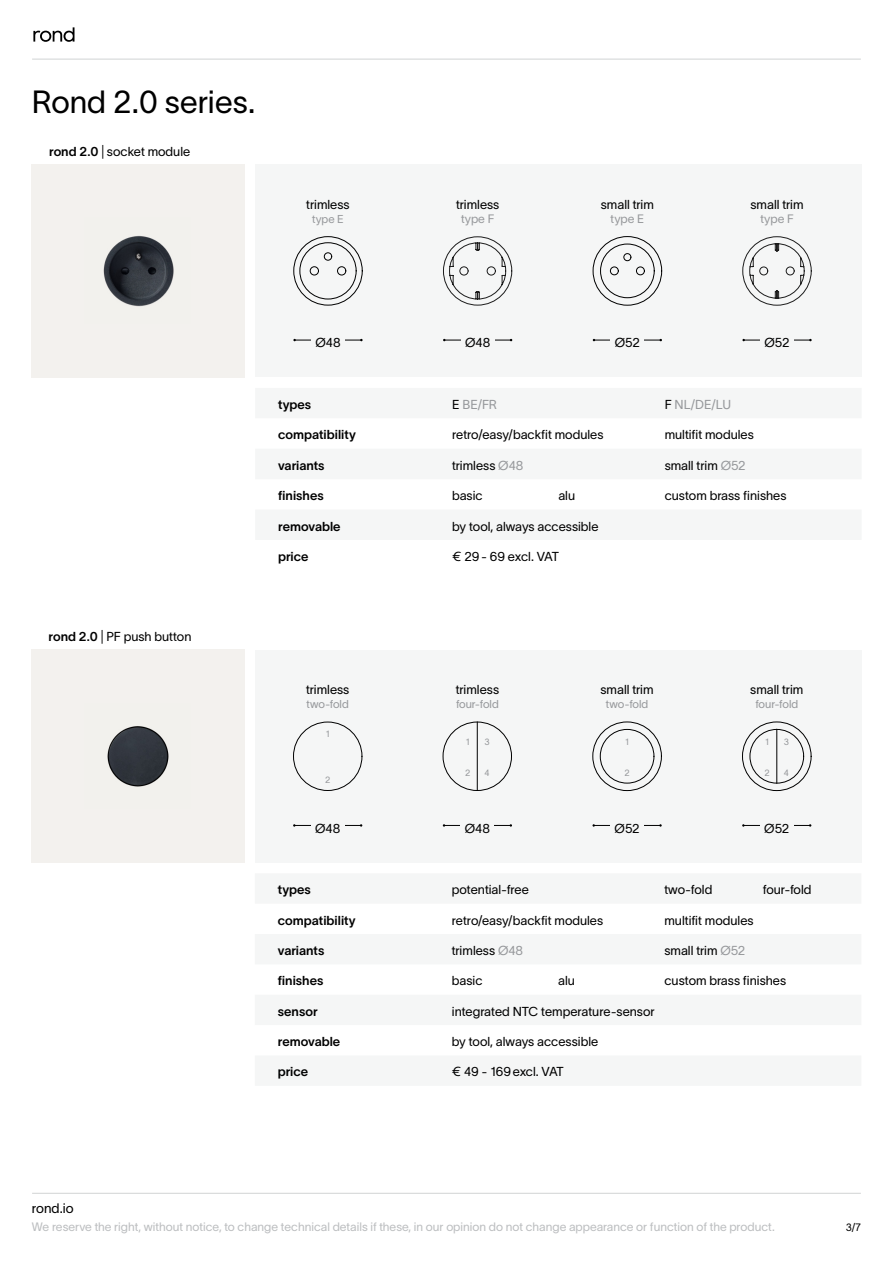
<style>
.page{position:relative;width:893px;height:1263px;background:#fff}
.page>*{position:absolute;margin:0;border:0;box-sizing:border-box;transform-origin:0 0}
.t1{font:31.5px "TWK Lausanne 300";color:#000}
.t2{font:13.5px "TWK Lausanne 300";color:#000}
.t3{font:12.75px "TWK Lausanne 300";color:#000}
.t4{font:12.75px "TWK Lausanne 600";color:#000}
.t5{font:12.75px "TWK Lausanne 300";color:#97999c}
.t6{font:12.75px "TWK Lausanne 300";letter-spacing:-.02em;color:#000}
.t7{font:12px "TWK Lausanne 300";color:#bcbec0}
.t8{font:12px "TWK Lausanne 300";color:#97999c}
.t9{font:11.25px "TWK Lausanne 300";color:#97999c}
.t10{font:10.5px "TWK Lausanne 300";color:#000}
.t11{font:9px "TWK Lausanne 300";color:#97999c}
.s1{font-family:"TWK Lausanne 600"}
.s2{color:#000}
.s3{color:#97999c}
</style>
<div class="page">
<hr style="left:32px;top:59px;width:829px;height:1px;background:#d1d3d4">
<hr style="left:32px;top:1193px;width:829px;height:1px;background:#d1d3d4">
<svg style="left:33px;top:27px;width:42px;height:15px"></svg>
<div style="left:255px;top:165px;width:607px;height:212px;background:#f5f6f6"></div>
<div style="left:255px;top:650px;width:607px;height:212px;background:#f5f6f6"></div>
<img style="left:32px;top:165px;width:212px;height:212px">
<svg style="left:293px;top:236px;width:70px;height:70px"></svg>
<hr style="left:594px;top:340px;width:67px;height:1px;background:#000">
<hr style="left:744px;top:340px;width:66px;height:1px;background:#000">
<div style="left:610px;top:331px;width:34px;height:20px;background:#f5f6f6"></div>
<div style="left:760px;top:331px;width:34px;height:20px;background:#f5f6f6"></div>
<svg style="left:592px;top:236px;width:70px;height:70px"></svg>
<hr style="left:295px;top:340px;width:66px;height:1px;background:#000">
<hr style="left:444px;top:340px;width:67px;height:1px;background:#000">
<div style="left:461px;top:331px;width:34px;height:20px;background:#f5f6f6"></div>
<div style="left:311px;top:331px;width:34px;height:20px;background:#f5f6f6"></div>
<svg style="left:443px;top:236px;width:69px;height:70px"></svg>
<svg style="left:742px;top:236px;width:70px;height:70px"></svg>
<div style="left:32px;top:650px;width:212px;height:212px;background:#f3f1ee"></div>
<hr style="left:594px;top:825px;width:66px;height:1px;background:#000">
<hr style="left:743px;top:825px;width:67px;height:1px;background:#000">
<div style="left:610px;top:817px;width:34px;height:20px;background:#f5f6f6"></div>
<div style="left:760px;top:817px;width:34px;height:20px;background:#f5f6f6"></div>
<hr style="left:294px;top:825px;width:67px;height:1px;background:#000">
<hr style="left:444px;top:825px;width:67px;height:1px;background:#000">
<div style="left:460px;top:817px;width:34px;height:20px;background:#f5f6f6"></div>
<div style="left:311px;top:817px;width:34px;height:20px;background:#f5f6f6"></div>
<div style="left:293px;top:722px;width:69px;height:69px;border:1px solid #000;border-radius:50%"></div>
<div style="left:443px;top:722px;width:69px;height:69px;border:1px solid #000;border-radius:50%"></div>
<hr style="left:477px;top:722px;width:1px;height:68px;background:#000">
<svg style="left:592px;top:721px;width:70px;height:70px"></svg>
<svg style="left:742px;top:721px;width:70px;height:70px"></svg>
<hr style="left:776px;top:729px;width:1px;height:54px;background:#000">
<h1 class="t1" style="left:32px;top:79px;width:225px">Rond 2.0 series.</h1>
<p class="t3" style="left:49px;top:142px;width:143px"><span class="s1">rond 2.0</span> | socket module</p>
<p class="t3" style="left:306px;top:195px;width:45px">trimless</p>
<p class="t3" style="left:456px;top:195px;width:45px">trimless</p>
<p class="t3" style="left:601px;top:195px;width:55px">small trim</p>
<p class="t3" style="left:750px;top:195px;width:55px">small trim</p>
<p class="t9" style="left:312px;top:211px;width:33px">type E</p>
<p class="t8" style="left:461px;top:211px;width:35px">type F</p>
<p class="t8" style="left:610px;top:211px;width:35px">type E</p>
<p class="t8" style="left:760px;top:211px;width:35px">type F</p>
<p class="t3" style="left:49px;top:628px;width:144px"><span class="s1">rond 2.0</span> | PF push button</p>
<p class="t3" style="left:315px;top:334px;width:27px">Ø48</p>
<p class="t3" style="left:465px;top:334px;width:27px">Ø48</p>
<p class="t3" style="left:615px;top:334px;width:26px">Ø52</p>
<p class="t3" style="left:765px;top:334px;width:26px">Ø52</p>
<p class="t4" style="left:278px;top:395px;width:35px">types</p>
<p class="t5" style="left:452px;top:395px;width:47px"><span class="s2">E</span> BE/FR</p>
<p class="t5" style="left:665px;top:395px;width:68px"><span class="s2">F</span> NL/DE/LU</p>
<p class="t4" style="left:278px;top:426px;width:79px">compatibility</p>
<p class="t3" style="left:452px;top:426px;width:153px">retro/easy/backfit modules</p>
<p class="t3" style="left:665px;top:426px;width:91px">multifit modules</p>
<p class="t4" style="left:278px;top:456px;width:48px">variants</p>
<p class="t3" style="left:452px;top:456px;width:73px">trimless <span class="s3">Ø48</span></p>
<p class="t3" style="left:665px;top:456px;width:82px">small trim <span class="s3">Ø52</span></p>
<p class="t4" style="left:286px;top:487px;width:40px">nishes</p>
<p class="t3" style="left:452px;top:487px;width:32px">basic</p>
<p class="t3" style="left:558px;top:487px;width:18px">alu</p>
<p class="t3" style="left:665px;top:487px;width:123px">custom brass finishes</p>
<p class="t4" style="left:278px;top:517px;width:64px">removable</p>
<p class="t3" style="left:452px;top:517px;width:148px">by tool, always accessible</p>
<p class="t4" style="left:278px;top:547px;width:32px">price</p>
<p class="t6" style="left:452px;top:547px;width:108px">€ 29- 69 excl. VAT</p>
<p class="t3" style="left:306px;top:681px;width:45px">trimless</p>
<p class="t3" style="left:456px;top:681px;width:45px">trimless</p>
<p class="t3" style="left:600px;top:681px;width:55px">small trim</p>
<p class="t3" style="left:750px;top:681px;width:55px">small trim</p>
<p class="t9" style="left:307px;top:696px;width:44px">two-fold</p>
<p class="t9" style="left:456px;top:696px;width:44px">four-fold</p>
<p class="t9" style="left:606px;top:696px;width:44px">two-fold</p>
<p class="t9" style="left:755px;top:696px;width:44px">four-fold</p>
<p class="t11" style="left:326px;top:728px;width:5px">1</p>
<p class="t11" style="left:466px;top:735px;width:5px">1</p>
<p class="t11" style="left:484px;top:735px;width:7px">3</p>
<p class="t11" style="left:625px;top:735px;width:5px">1</p>
<p class="t11" style="left:765px;top:735px;width:5px">1</p>
<p class="t11" style="left:784px;top:735px;width:7px">3</p>
<p class="t11" style="left:325px;top:773px;width:7px">2</p>
<p class="t11" style="left:465px;top:766px;width:7px">2</p>
<p class="t11" style="left:484px;top:766px;width:7px">4</p>
<p class="t11" style="left:624px;top:766px;width:7px">2</p>
<p class="t11" style="left:764px;top:766px;width:7px">2</p>
<p class="t11" style="left:784px;top:766px;width:7px">4</p>
<p class="t3" style="left:315px;top:819px;width:27px">Ø48</p>
<p class="t3" style="left:465px;top:819px;width:27px">Ø48</p>
<p class="t3" style="left:615px;top:819px;width:26px">Ø52</p>
<p class="t3" style="left:764px;top:819px;width:26px">Ø52</p>
<p class="t4" style="left:278px;top:881px;width:35px">types</p>
<p class="t3" style="left:452px;top:881px;width:79px">potential-free</p>
<p class="t3" style="left:664px;top:881px;width:49px">two-fold</p>
<p class="t3" style="left:763px;top:881px;width:50px">four-fold</p>
<p class="t4" style="left:278px;top:911px;width:79px">compatibility</p>
<p class="t3" style="left:452px;top:911px;width:153px">retro/easy/backfit modules</p>
<p class="t3" style="left:664px;top:911px;width:91px">multifit modules</p>
<p class="t4" style="left:278px;top:941px;width:48px">variants</p>
<p class="t3" style="left:452px;top:941px;width:73px">trimless <span class="s3">Ø48</span></p>
<p class="t3" style="left:664px;top:941px;width:82px">small trim <span class="s3">Ø52</span></p>
<p class="t4" style="left:285px;top:972px;width:40px">nishes</p>
<p class="t3" style="left:452px;top:972px;width:32px">basic</p>
<p class="t3" style="left:558px;top:972px;width:18px">alu</p>
<p class="t3" style="left:664px;top:972px;width:123px">custom brass finishes</p>
<p class="t4" style="left:278px;top:1002px;width:41px">sensor</p>
<p class="t3" style="left:452px;top:1002px;width:204px">integrated NTC temperature-sensor</p>
<p class="t4" style="left:278px;top:1032px;width:64px">removable</p>
<p class="t3" style="left:452px;top:1032px;width:148px">by tool, always accessible</p>
<p class="t4" style="left:278px;top:1063px;width:32px">price</p>
<p class="t3" style="left:452px;top:1063px;width:114px">€ 49 - 169excl. VAT</p>
<p class="t2" style="left:32px;top:1199px;width:43px">rond.io</p>
<p class="t7" style="left:32px;top:1218px;width:744px">We reserve the right, without notice, to change technical details if these, in our opinion do not change appearance or function of the product.</p>
<p class="t10" style="left:846px;top:1220px;width:17px">3/7</p>
</div>
